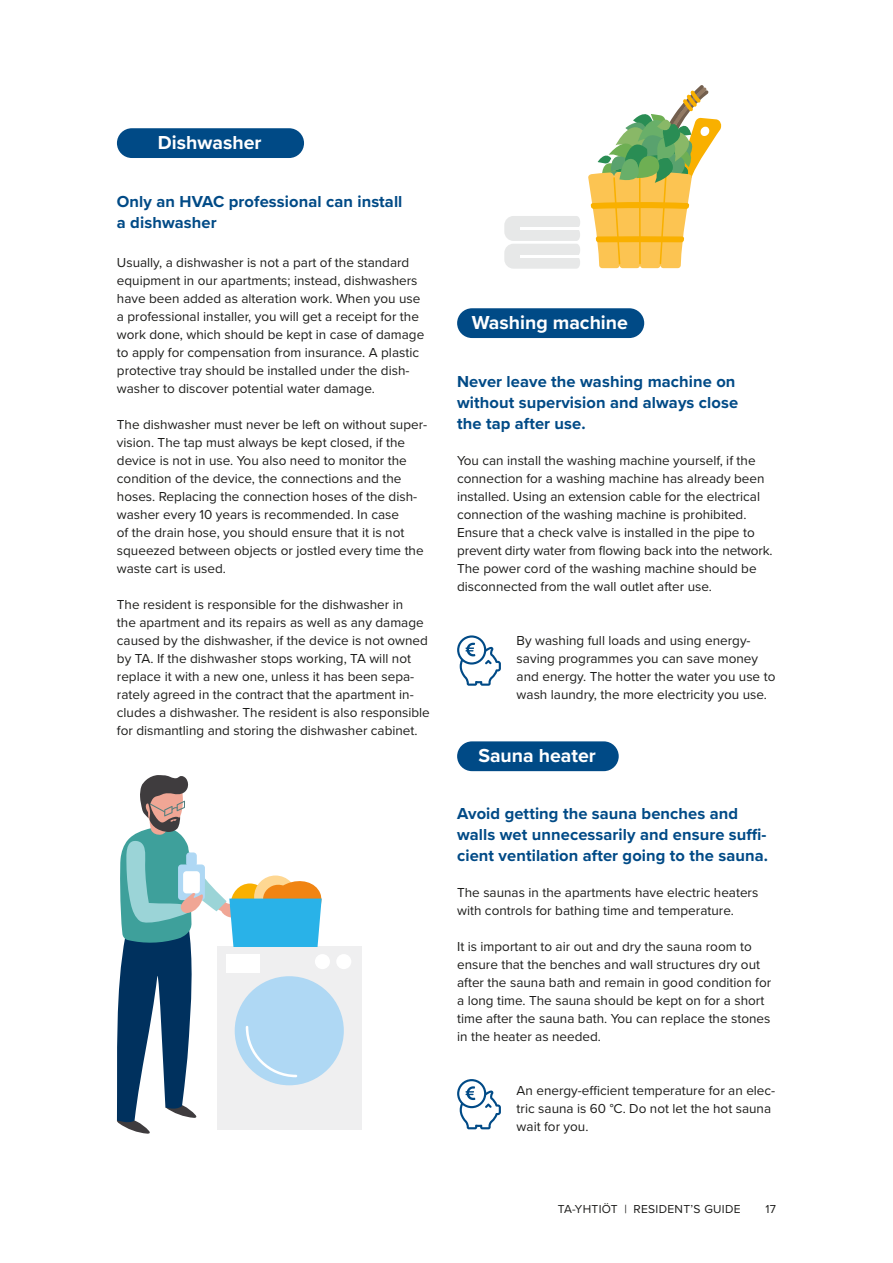
<style>
.page{position:relative;width:893px;height:1263px;background:#fff}
.page>*{position:absolute;margin:0;border:0;box-sizing:border-box;transform-origin:0 0}
.t1{font:700 19.5px "Proxima Nova";color:#fff}
.t2{font:700 16.5px/21px "Proxima Nova";letter-spacing:.005em;color:#004a86}
.t3{font:13.5px/18px "Proxima Nova";color:#1d1d1b}
.t4{font:12px "Proxima Nova";letter-spacing:.025em;color:#1d1d1b}
</style>
<div class="page">
<svg style="left:504px;top:216px;width:76px;height:53px;background:#eaebeb"></svg>
<hr style="left:520px;top:227px;width:60px;height:3px;background:#fff">
<svg style="left:588px;top:85px;width:133px;height:183px"></svg>
<div style="left:217px;top:947px;width:144px;height:183px;background:#efeff0"></div>
<div style="left:235px;top:976px;width:109px;height:109px;background:#afd8f4;border-radius:50%"></div>
<div style="left:315px;top:954px;width:15px;height:15px;background:#fff;border-radius:50%"></div>
<div style="left:336px;top:954px;width:15px;height:15px;background:#fff;border-radius:50%"></div>
<svg style="left:117px;top:775px;width:208px;height:359px"></svg>
<div style="left:117px;top:128px;width:187px;height:30px;background:#004a86;border-radius:15px"></div>
<div style="left:457px;top:308px;width:187px;height:30px;background:#004a86;border-radius:15px"></div>
<div style="left:457px;top:741px;width:162px;height:30px;background:#004a86;border-radius:15px"></div>
<svg style="left:457px;top:635px;width:44px;height:51px"></svg>
<svg style="left:457px;top:1079px;width:44px;height:50px"></svg>
<h1 class="t1" style="left:158px;top:128px;width:105px">Dishwasher</h1>
<p class="t2" style="left:117px;top:191px;width:287px">Only an HVAC professional can install a dishwasher</p>
<p class="t3" style="left:117px;top:253px;width:309px">Usually, a dishwasher is not a part of the standard equipment in our apartments; instead, dishwashers have been added as alteration work. When you use a professional installer, you will get a receipt for the work done, which should be kept in case of damage to apply for compensation from insurance. A plastic protective tray should be installed under the dish&shy;washer to discover potential water damage.</p>
<p class="t3" style="left:117px;top:415px;width:312px">The dishwasher must never be left on without super&shy;vision. The tap must always be kept closed, if the device is not in use. You also need to monitor the condition of the device, the connections and the hoses. Replacing the connection hoses of the dish&shy;washer every 10 years is recommended. In case<br>of the drain hose, you should ensure that it is not squeezed between objects or jostled every time the waste cart is used.</p>
<p class="t3" style="left:117px;top:595px;width:314px">The resident is responsible for the dishwasher in<br>the apartment and its repairs as well as any damage caused by the dishwasher, if the device is not owned by TA. If the dishwasher stops working, TA will not replace it with a new one, unless it has been sepa&shy;rately agreed in the contract that the apartment in&shy;cludes a dishwasher. The resident is also responsible for dismantling and storing the dishwasher cabinet.</p>
<h1 class="t1" style="left:472px;top:308px;width:158px">Washing machine</h1>
<p class="t2" style="left:457px;top:371px;width:282px">Never leave the washing machine on without supervision and always close the tap after use.</p>
<p class="t3" style="left:457px;top:451px;width:317px">You can install the washing machine yourself, if the connection for a washing machine has already been installed. Using an extension cable for the electrical connection of the washing machine is prohibited.<br>Ensure that a check valve is installed in the pipe to prevent dirty water from flowing back into the network.<br>The power cord of the washing machine should be disconnected from the wall outlet after use.</p>
<p class="t3" style="left:517px;top:631px;width:260px">By washing full loads and using energy&shy;saving programmes you can save money and energy. The hotter the water you use to wash laundry, the more electricity you use.</p>
<h1 class="t1" style="left:478px;top:741px;width:119px">Sauna heater</h1>
<p class="t2" style="left:457px;top:803px;width:312px">Avoid getting the sauna benches and walls wet unnecessarily and ensure suffi&shy;cient ventilation after going to the sauna.</p>
<p class="t3" style="left:457px;top:883px;width:303px">The saunas in the apartments have electric heaters with controls for bathing time and temperature.</p>
<p class="t3" style="left:457px;top:937px;width:316px">It is important to air out and dry the sauna room to ensure that the benches and wall structures dry out after the sauna bath and remain in good condition for a long time. The sauna should be kept on for a short time after the sauna bath. You can replace the stones in the heater as needed.</p>
<p class="t3" style="left:517px;top:1081px;width:260px">An energy-efficient temperature for an elec&shy;tric sauna is 60 °C. Do not let the hot sauna wait for you.</p>
<p class="t4" style="left:558px;top:1200px;width:184px">TA-YHTIÖT | RESIDENT’S GUIDE</p>
<p class="t4" style="left:765px;top:1200px;width:12px">17</p>
</div>
